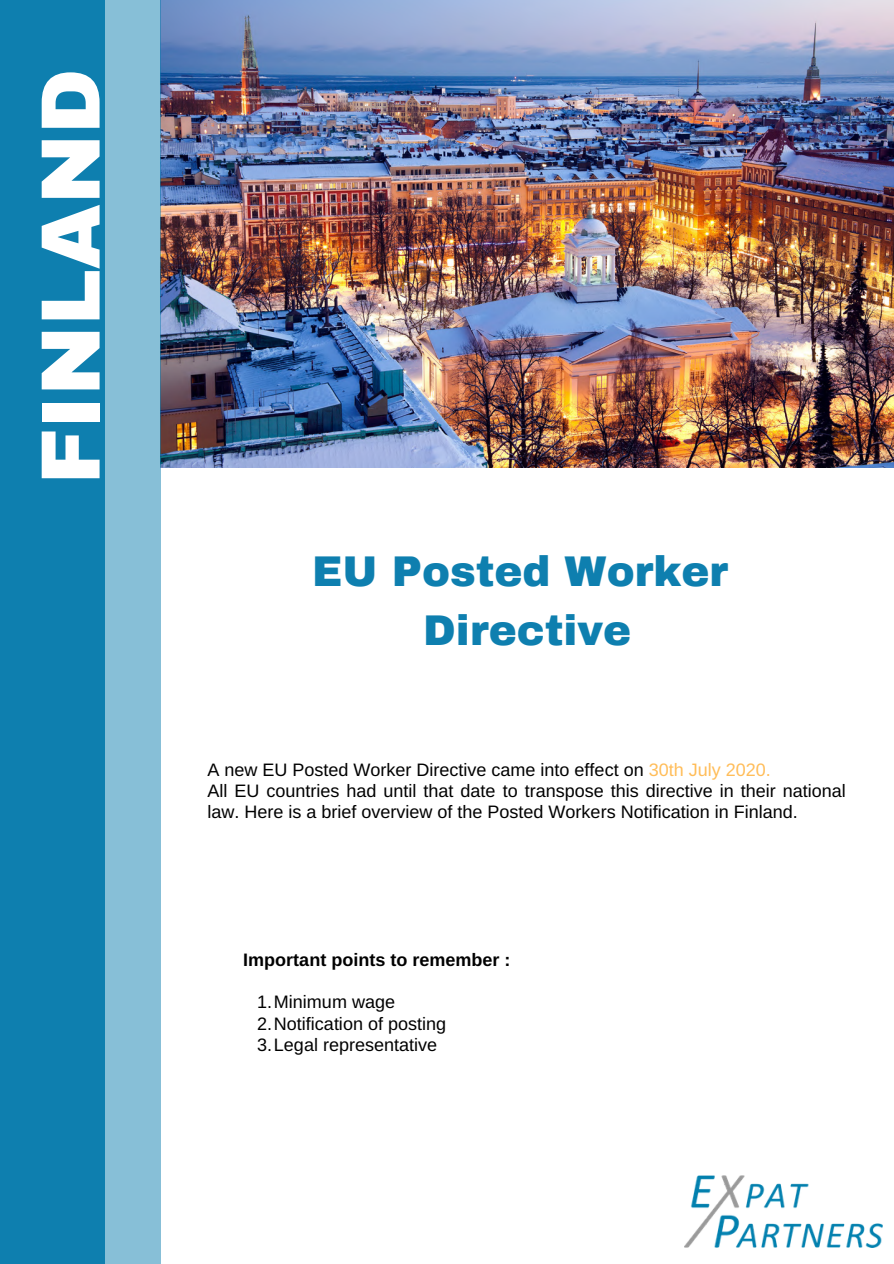
<style>
.page{position:relative;width:894px;height:1264px;background:#fff}
.page>*{position:absolute;margin:0;border:0;box-sizing:border-box;transform-origin:0 0}
.t1{font:900 84px "Archivo";color:#fff}
.t2{font:900 42px/58.5px "Archivo";color:#0e7faf;text-align:center}
.t3{font:18px/21.5px "Arimo";color:#000}
.t4{font:700 18px "Arimo";color:#000}
.s1{color:#ffbd59}
</style>
<div class="page">
<img style="left:160px;top:0;width:733px;height:467px">
<div style="left:0;top:0;width:160px;height:1263px;background:#87bfd7"></div>
<div style="left:0;top:0;width:105px;height:1263px;background:#0e7faf"></div>
<img style="left:684px;top:1175px;width:198px;height:72px">
<h1 class="t1" style="left:26px;top:484px;width:417px;rotate:-90deg">FINLAND</h1>
<h2 class="t2" style="left:312px;top:543px;width:417px">EU Posted Worker<br>Directive</h2>
<p class="t3" style="left:207px;top:759px;width:640px">A new EU Posted Worker Directive came into effect on <span class="s1">30th July 2020.<br></span>All EU countries had until that date to transpose this directive in their national law. Here is a brief overview of the Posted Workers Notification in Finland.</p>
<p class="t4" style="left:243px;top:949px;width:269px">Important points to remember :</p>
<p class="t3" style="left:257px;top:991px;width:190px">1.Minimum wage<br>2.Notification of posting<br>3.Legal representative</p>
</div>
